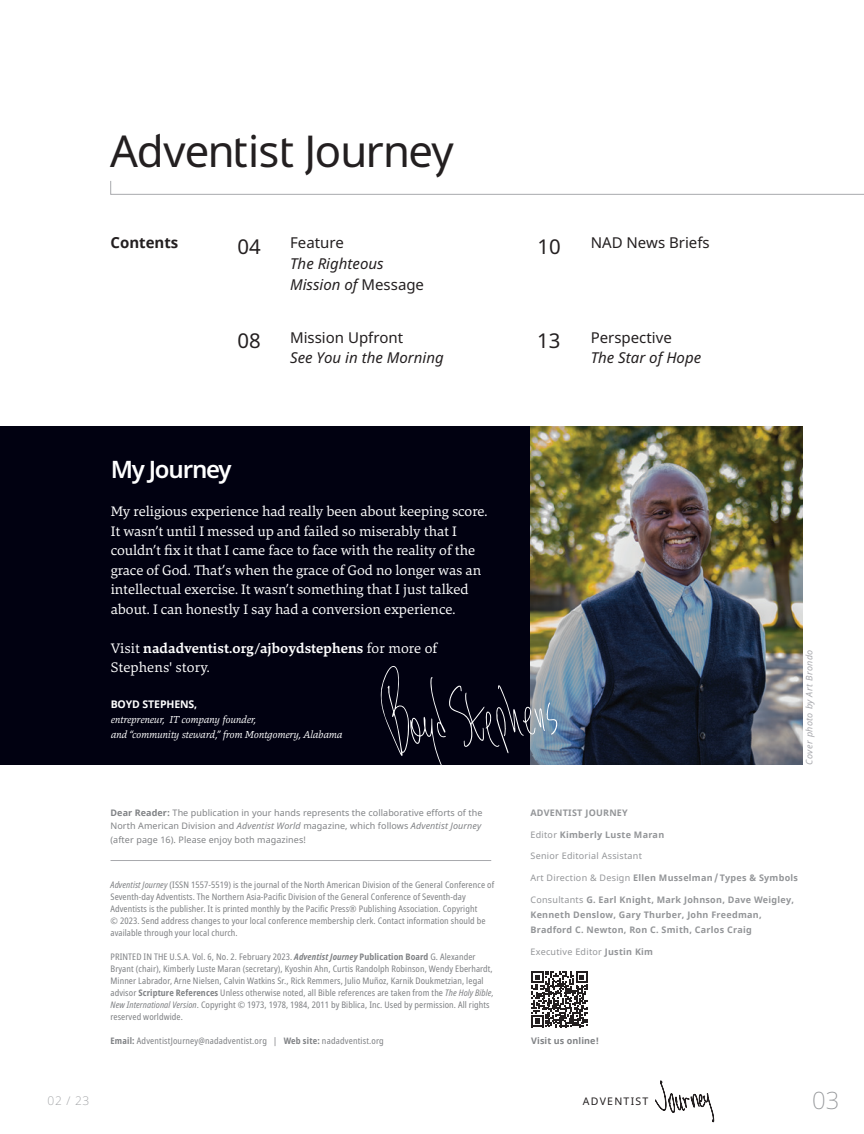
<style>
.page{position:relative;width:864px;height:1134px;background:#fff}
.page>*{position:absolute;margin:0;border:0;box-sizing:border-box;transform-origin:0 0}
.t1{font:43.95px "Advent Sans Logo";letter-spacing:-.01em;color:#231f20}
.My_Journey_Title{font:600 24px "Noto Sans";letter-spacing:-.05em;color:#fff}
.t2{font:200 23.85px "Noto Sans";color:#939598}
.TOC_Numbers{font:20.4px "Noto Sans";color:#231f20}
.TOC_Text{font:italic 15px/20.9px "Noto Sans";color:#231f20}
.TOC_Text-2{font:15px "Noto Sans";color:#231f20}
.t3{font:700 15px "Noto Sans";color:#231f20}
.My_Journey_Body{font:14.25px/19.5px "Danton";color:#fff}
.My_Journey_Body-2{font:700 14.25px/19.5px "Danton";letter-spacing:.01em;color:#fff}
.t4{font:200 12px "Noto Sans";color:#939598}
.My_Journey_Bio_Info{font:italic 10.5px/15px "Danton";letter-spacing:-.01em;color:#fff}
.My_Journey_Name{font:700 10.5px "Noto Sans";letter-spacing:-.01em;color:#fff}
.t5{font:10.5px "Noto Sans";letter-spacing:.12em;color:#231f20}
.t6{font:condensed 9px/12px "Noto Sans";letter-spacing:.01em;color:#808285}
.Masthead{font:700 9px/15px "Noto Sans";letter-spacing:.03em;color:#939598}
.t7{font:9px/13.5px "Noto Sans";letter-spacing:.01em;color:#808285}
.t8{font:9px "Noto Sans";letter-spacing:.03em;color:#939598}
.Photo_Credit{font:italic 9px "Noto Sans";letter-spacing:.04em;color:#a8a9ad}
.t9{font:700 9px "Noto Sans";letter-spacing:.01em;color:#808285}
.s1{font-style:normal}
.s2{font-weight:400}
.s3{font-weight:700}
.s4{font-style:italic}
.s5{font-weight:700;font-style:italic}
</style>
<div class="page">
<svg style="left:655px;top:1080px;width:59px;height:43px"></svg>
<div style="left:0;top:427px;width:532px;height:338px;background:#010111"></div>
<img style="left:530px;top:457px;width:273px;height:308px">
<svg style="left:110px;top:181px;width:754px;height:276px"></svg>
<hr style="left:111px;top:860px;width:380px;height:1px;background:#a8a9ad">
<svg style="left:532px;top:971px;width:56px;height:56px"></svg>
<svg style="left:380px;top:666px;width:178px;height:99px"></svg>
<p class="t1" style="left:111px;top:120px;width:344px">Adventist Journey</p>
<p class="t3" style="left:111px;top:232px;width:69px">Contents</p>
<p class="TOC_Numbers" style="left:237px;top:232px;width:25px">04</p>
<p class="TOC_Numbers" style="left:538px;top:232px;width:25px">10</p>
<p class="TOC_Text-2" style="left:591px;top:232px;width:121px">NAD News Briefs</p>
<p class="TOC_Text" style="left:290px;top:232px;width:135px"><span class="s1">Feature<br></span>The Righteous<br>Mission of <span class="s1">Message</span></p>
<p class="TOC_Text" style="left:290px;top:326px;width:155px"><span class="s1">Mission Upfront<br></span>See You in the Morning</p>
<p class="TOC_Numbers" style="left:237px;top:327px;width:25px">08</p>
<p class="TOC_Numbers" style="left:537px;top:327px;width:25px">13</p>
<p class="TOC_Text" style="left:591px;top:326px;width:112px"><span class="s1">Perspective<br></span>The Star of Hope</p>
<p class="My_Journey_Title" style="left:111px;top:453px;width:122px">My Journey</p>
<p class="My_Journey_Body" style="left:111px;top:502px;width:378px">My religious experience had really been about keeping score.<br>It wasn’t until I messed up and failed so miserably that I couldn’t fix it that I came face to face with the reality of the grace of God. That’s when the grace of God no longer was an intellectual exercise. It wasn’t something that I just talked about. I can honestly I say had a conversion experience.</p>
<p class="My_Journey_Body-2" style="left:111px;top:638px;width:328px"><span class="s2">Visit</span> nadadventist.org/ajboydstephens <span class="s2">for more of<br>Stephens' story.</span></p>
<p class="My_Journey_Name" style="left:111px;top:697px;width:88px">BOYD STEPHENS,</p>
<p class="My_Journey_Bio_Info" style="left:111px;top:712px;width:233px">entrepreneur, IT company founder,<br>and “community steward,” from Montgomery, Alabama</p>
<p class="Photo_Credit" style="left:803px;top:765px;width:116px;rotate:-90deg">Cover photo by Art Brondo</p>
<p class="t7" style="left:111px;top:806px;width:374px"><span class="s3">Dear Reader:</span> The publication in your hands represents the collaborative efforts of the<br>North American Division and <span class="s4">Adventist World</span> magazine, which follows <span class="s4">Adventist Journey </span>(after page 16). Please enjoy both magazines!</p>
<p class="Masthead" style="left:530px;top:805px;width:99px">ADVENTIST JOURNEY</p>
<p class="Masthead" style="left:530px;top:827px;width:135px"><span class="s2">Editor</span> Kimberly Luste Maran</p>
<p class="t8" style="left:530px;top:850px;width:113px">Senior Editorial Assistant</p>
<p class="Masthead" style="left:530px;top:871px;width:269px"><span class="s2">Art Direction &amp; Design</span> Ellen Musselman / Types &amp; Symbols</p>
<p class="Masthead" style="left:530px;top:892px;width:265px"><span class="s2">Consultants</span> G. Earl Knight, Mark Johnson, Dave Weigley,<br>Kenneth Denslow, Gary Thurber, John Freedman,<br>Bradford C. Newton, Ron C. Smith, Carlos Craig</p>
<p class="t8" style="left:530px;top:945px;width:124px">Executive Editor <span class="s3">Justin Kim</span></p>
<p class="t6" style="left:111px;top:879px;width:385px"><span class="s4">Adventist Journey</span> (ISSN 1557-5519) is the journal of the North American Division of the General Conference of Seventh-day Adventists. The Northern Asia-Pacific Division of the General Conference of Seventh-day Adventists is the publisher. It is printed monthly by the Pacific Press® Publishing Association. Copyright<br>© 2023. Send address changes to your local conference membership clerk. Contact information should be available through your local church.</p>
<p class="t6" style="left:111px;top:951px;width:385px">PRINTED IN THE U.S.A. Vol. 6, No. 2. February 2023. <span class="s5">Adventist Journey</span> <span class="s3">Publication Board</span> G. Alexander Bryant (chair), Kimberly Luste Maran (secretary), Kyoshin Ahn, Curtis Randolph Robinson, Wendy Eberhardt, Minner Labrador, Arne Nielsen, Calvin Watkins Sr., Rick Remmers, Julio Muñoz, Karnik Doukmetzian, legal advisor <span class="s3">Scripture References</span> Unless otherwise noted, all Bible references are taken from the <span class="s4">The Holy Bible, New International Version</span>. Copyright © 1973, 1978, 1984, 2011 by Biblica, Inc. Used by permission. All rights reserved worldwide.</p>
<p class="t6" style="left:111px;top:1035px;width:275px"><span class="s3">Email:</span> AdventistJourney@nadadventist.org | <span class="s3">Web site:</span> nadadventist.org</p>
<p class="t9" style="left:531px;top:1034px;width:69px">Visit us online!</p>
<h3 class="t4" style="left:48px;top:1092px;width:43px">02 / 23</h3>
<p class="t5" style="left:583px;top:1094px;width:67px">ADVENTIST</p>
<h3 class="t2" style="left:812px;top:1084px;width:29px">03</h3>
</div>
